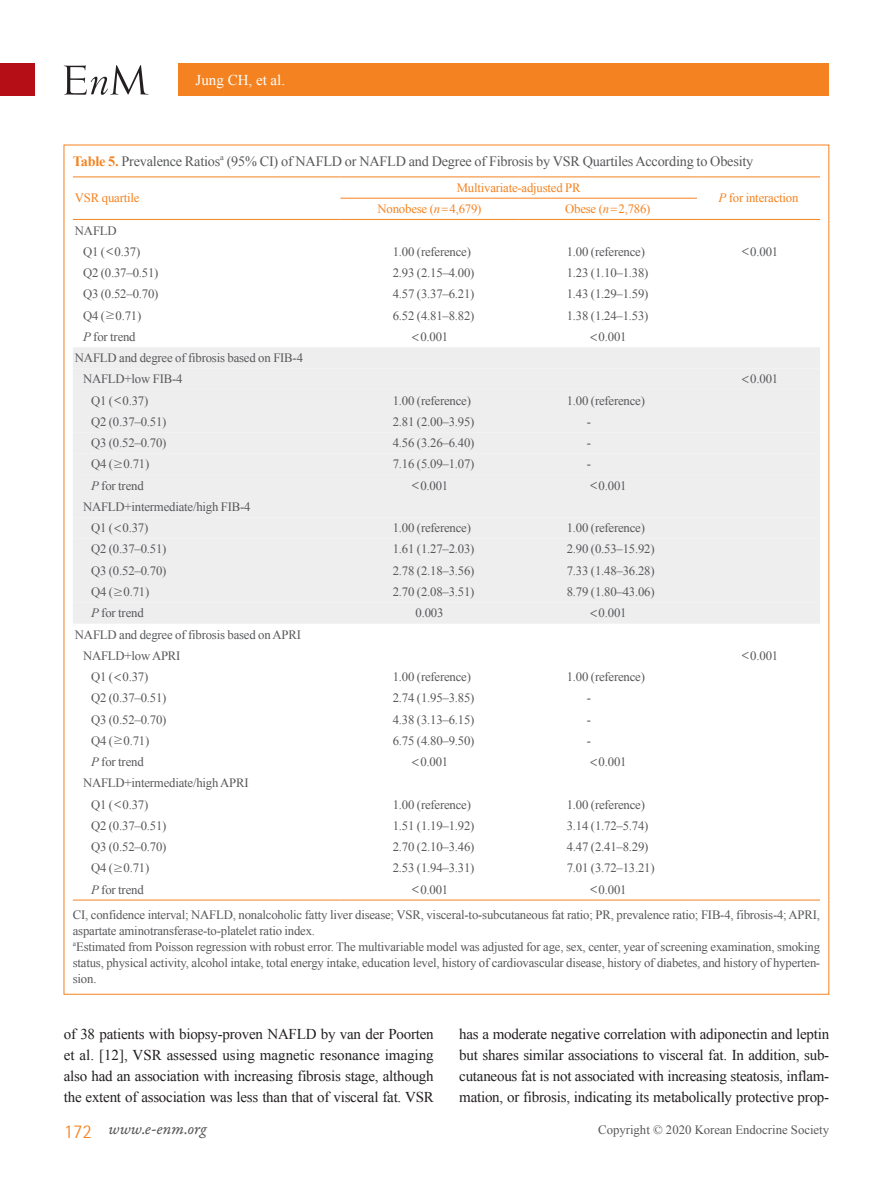
<style>
.page{position:relative;width:893px;height:1191px;background:#fff}
.page>*{position:absolute;margin:0;border:0;box-sizing:border-box;transform-origin:0 0}
.t1{font:16.5px "Garamond Premr Pro It Capt";color:#57585a}
.본문{font:15px/21px "Times New Roman";letter-spacing:-.015em;color:#231f20;text-align:justify}
.t2{font:15px "Times New Roman";color:#fff}
.표그림제목{font:14.25px "Times New Roman";letter-spacing:-.015em;color:#57585a}
.표본문{font:12.75px/15.9px "Times New Roman";letter-spacing:-.015em;color:#57585a}
.표머리글{font:12.75px "Times New Roman";letter-spacing:-.015em;color:#f58220}
.s1{font-weight:700;color:#f58220}
.s2{font-style:italic}
.s3{font-family:"Dotum"}
.s4{font-family:"Rotis Semi Sans Std";font-weight:300;font-size:19.5px;color:#f58220}
</style>
<div class="page">
<div style="left:0;top:64px;width:34px;height:32px;background:#b50e16"></div>
<div style="left:179px;top:64px;width:650px;height:32px;background:#f58220"></div>
<svg style="left:64px;top:65px;width:85px;height:30px"></svg>
<div style="left:73px;top:347px;width:747px;height:276px;background:#eeeeef"></div>
<div style="left:73px;top:368px;width:747px;height:234px;background:#eeeeef"></div>
<hr style="left:340px;top:219px;width:179px;height:1px;background:#f58220">
<hr style="left:519px;top:219px;width:178px;height:1px;background:#f58220">
<hr style="left:73px;top:899px;width:267px;height:1px;background:#f58220">
<hr style="left:340px;top:899px;width:179px;height:1px;background:#f58220">
<hr style="left:519px;top:899px;width:178px;height:1px;background:#f58220">
<hr style="left:697px;top:899px;width:123px;height:1px;background:#f58220">
<hr style="left:340px;top:177px;width:179px;height:1px;background:#f58220">
<hr style="left:519px;top:177px;width:178px;height:1px;background:#f58220">
<hr style="left:340px;top:198px;width:179px;height:1px;background:#f58220">
<hr style="left:519px;top:198px;width:178px;height:1px;background:#f58220">
<hr style="left:697px;top:177px;width:123px;height:1px;background:#f58220">
<hr style="left:697px;top:219px;width:123px;height:1px;background:#f58220">
<hr style="left:73px;top:177px;width:267px;height:1px;background:#f58220">
<hr style="left:73px;top:219px;width:267px;height:1px;background:#f58220">
<p class="t2" style="left:196px;top:70px;width:91px">Jung CH, et al.</p>
<p class="표그림제목" style="left:73px;top:151px;width:682px"><span class="s1">Table 5.</span> Prevalence Ratios<sup>a</sup> (95% CI) of NAFLD or NAFLD and Degree of Fibrosis by VSR Quartiles According to Obesity</p>
<p class="표머리글" style="left:75px;top:189px;width:66px">VSR quartile</p>
<p class="표머리글" style="left:457px;top:179px;width:125px">Multivariate-adjusted PR</p>
<p class="표머리글" style="left:718px;top:189px;width:81px"><span class="s2">P</span> for interaction</p>
<p class="표머리글" style="left:378px;top:200px;width:105px">Nonobese (<span class="s2">n</span><span class="s3">=</span>4,679)</p>
<p class="표머리글" style="left:565px;top:200px;width:87px">Obese (<span class="s2">n</span><span class="s3">=</span>2,786)</p>
<p class="표본문" style="left:75px;top:222px;width:43px">NAFLD</p>
<p class="표본문" style="left:83px;top:243px;width:59px">Q1 (<span class="s3">&lt;</span>0.37)</p>
<p class="표본문" style="left:393px;top:243px;width:80px">1.00 (reference)</p>
<p class="표본문" style="left:567px;top:243px;width:80px">1.00 (reference)</p>
<p class="표본문" style="left:741px;top:243px;width:38px"><span class="s3">&lt;</span>0.001</p>
<p class="표본문" style="left:83px;top:265px;width:77px">Q2 (0.37–0.51)</p>
<p class="표본문" style="left:393px;top:265px;width:83px">2.93 (2.15–4.00)</p>
<p class="표본문" style="left:567px;top:265px;width:83px">1.23 (1.10–1.38)</p>
<p class="표본문" style="left:83px;top:286px;width:77px">Q3 (0.52–0.70)</p>
<p class="표본문" style="left:393px;top:286px;width:83px">4.57 (3.37–6.21)</p>
<p class="표본문" style="left:567px;top:286px;width:83px">1.43 (1.29–1.59)</p>
<p class="표본문" style="left:83px;top:307px;width:60px">Q4 (<span class="s3">≥</span>0.71)</p>
<p class="표본문" style="left:393px;top:307px;width:83px">6.52 (4.81–8.82)</p>
<p class="표본문" style="left:567px;top:307px;width:83px">1.38 (1.24–1.53)</p>
<p class="표본문" style="left:83px;top:328px;width:54px"><span class="s2">P</span> for trend</p>
<p class="표본문" style="left:412px;top:328px;width:38px"><span class="s3">&lt;</span>0.001</p>
<p class="표본문" style="left:590px;top:328px;width:38px"><span class="s3">&lt;</span>0.001</p>
<p class="표본문" style="left:75px;top:350px;width:230px">NAFLD and degree of fibrosis based on FIB-4</p>
<p class="표본문" style="left:83px;top:371px;width:101px">NAFLD+low FIB-4</p>
<p class="표본문" style="left:741px;top:371px;width:38px"><span class="s3">&lt;</span>0.001</p>
<p class="표본문" style="left:91px;top:392px;width:59px">Q1 (<span class="s3">&lt;</span>0.37)</p>
<p class="표본문" style="left:393px;top:392px;width:80px">1.00 (reference)</p>
<p class="표본문" style="left:567px;top:392px;width:80px">1.00 (reference)</p>
<p class="표본문" style="left:91px;top:413px;width:77px">Q2 (0.37–0.51)</p>
<p class="표본문" style="left:393px;top:413px;width:83px">2.81 (2.00–3.95)</p>
<p class="표본문" style="left:587px;top:413px;width:6px">-</p>
<p class="표본문" style="left:91px;top:435px;width:77px">Q3 (0.52–0.70)</p>
<p class="표본문" style="left:393px;top:435px;width:83px">4.56 (3.26–6.40)</p>
<p class="표본문" style="left:587px;top:435px;width:6px">-</p>
<p class="표본문" style="left:91px;top:456px;width:60px">Q4 (<span class="s3">≥</span>0.71)</p>
<p class="표본문" style="left:393px;top:456px;width:83px">7.16 (5.09–1.07)</p>
<p class="표본문" style="left:587px;top:456px;width:6px">-</p>
<p class="표본문" style="left:91px;top:477px;width:54px"><span class="s2">P</span> for trend</p>
<p class="표본문" style="left:412px;top:477px;width:38px"><span class="s3">&lt;</span>0.001</p>
<p class="표본문" style="left:590px;top:477px;width:38px"><span class="s3">&lt;</span>0.001</p>
<p class="표본문" style="left:83px;top:498px;width:169px">NAFLD+intermediate/high FIB-4</p>
<p class="표본문" style="left:91px;top:520px;width:59px">Q1 (<span class="s3">&lt;</span>0.37)</p>
<p class="표본문" style="left:393px;top:520px;width:80px">1.00 (reference)</p>
<p class="표본문" style="left:567px;top:520px;width:80px">1.00 (reference)</p>
<p class="표본문" style="left:91px;top:541px;width:77px">Q2 (0.37–0.51)</p>
<p class="표본문" style="left:393px;top:541px;width:83px">1.61 (1.27–2.03)</p>
<p class="표본문" style="left:567px;top:541px;width:89px">2.90 (0.53–15.92)</p>
<p class="표본문" style="left:91px;top:562px;width:77px">Q3 (0.52–0.70)</p>
<p class="표본문" style="left:393px;top:562px;width:83px">2.78 (2.18–3.56)</p>
<p class="표본문" style="left:567px;top:562px;width:89px">7.33 (1.48–36.28)</p>
<p class="표본문" style="left:91px;top:583px;width:60px">Q4 (<span class="s3">≥</span>0.71)</p>
<p class="표본문" style="left:393px;top:583px;width:83px">2.70 (2.08–3.51)</p>
<p class="표본문" style="left:567px;top:583px;width:89px">8.79 (1.80–43.06)</p>
<p class="표본문" style="left:91px;top:605px;width:54px"><span class="s2">P</span> for trend</p>
<p class="표본문" style="left:416px;top:605px;width:29px">0.003</p>
<p class="표본문" style="left:590px;top:605px;width:38px"><span class="s3">&lt;</span>0.001</p>
<p class="표본문" style="left:75px;top:626px;width:228px">NAFLD and degree of fibrosis based on APRI</p>
<p class="표본문" style="left:83px;top:647px;width:99px">NAFLD+low APRI</p>
<p class="표본문" style="left:741px;top:647px;width:38px"><span class="s3">&lt;</span>0.001</p>
<p class="표본문" style="left:91px;top:668px;width:59px">Q1 (<span class="s3">&lt;</span>0.37)</p>
<p class="표본문" style="left:393px;top:668px;width:80px">1.00 (reference)</p>
<p class="표본문" style="left:567px;top:668px;width:80px">1.00 (reference)</p>
<p class="표본문" style="left:91px;top:690px;width:77px">Q2 (0.37–0.51)</p>
<p class="표본문" style="left:393px;top:690px;width:83px">2.74 (1.95–3.85)</p>
<p class="표본문" style="left:587px;top:690px;width:6px">-</p>
<p class="표본문" style="left:91px;top:711px;width:77px">Q3 (0.52–0.70)</p>
<p class="표본문" style="left:393px;top:711px;width:83px">4.38 (3.13–6.15)</p>
<p class="표본문" style="left:587px;top:711px;width:6px">-</p>
<p class="표본문" style="left:91px;top:732px;width:60px">Q4 (<span class="s3">≥</span>0.71)</p>
<p class="표본문" style="left:393px;top:732px;width:83px">6.75 (4.80–9.50)</p>
<p class="표본문" style="left:587px;top:732px;width:6px">-</p>
<p class="표본문" style="left:91px;top:753px;width:54px"><span class="s2">P</span> for trend</p>
<p class="표본문" style="left:412px;top:753px;width:38px"><span class="s3">&lt;</span>0.001</p>
<p class="표본문" style="left:590px;top:753px;width:38px"><span class="s3">&lt;</span>0.001</p>
<p class="표본문" style="left:83px;top:775px;width:167px">NAFLD+intermediate/high APRI</p>
<p class="표본문" style="left:91px;top:796px;width:59px">Q1 (<span class="s3">&lt;</span>0.37)</p>
<p class="표본문" style="left:393px;top:796px;width:80px">1.00 (reference)</p>
<p class="표본문" style="left:567px;top:796px;width:80px">1.00 (reference)</p>
<p class="표본문" style="left:91px;top:817px;width:77px">Q2 (0.37–0.51)</p>
<p class="표본문" style="left:393px;top:817px;width:83px">1.51 (1.19–1.92)</p>
<p class="표본문" style="left:567px;top:817px;width:83px">3.14 (1.72–5.74)</p>
<p class="표본문" style="left:91px;top:838px;width:77px">Q3 (0.52–0.70)</p>
<p class="표본문" style="left:393px;top:838px;width:83px">2.70 (2.10–3.46)</p>
<p class="표본문" style="left:567px;top:838px;width:83px">4.47 (2.41–8.29)</p>
<p class="표본문" style="left:91px;top:860px;width:60px">Q4 (<span class="s3">≥</span>0.71)</p>
<p class="표본문" style="left:393px;top:860px;width:83px">2.53 (1.94–3.31)</p>
<p class="표본문" style="left:567px;top:860px;width:89px">7.01 (3.72–13.21)</p>
<p class="표본문" style="left:91px;top:881px;width:54px"><span class="s2">P</span> for trend</p>
<p class="표본문" style="left:412px;top:881px;width:38px"><span class="s3">&lt;</span>0.001</p>
<p class="표본문" style="left:590px;top:881px;width:38px"><span class="s3">&lt;</span>0.001</p>
<p class="표본문" style="left:73px;top:907px;width:749px">CI, confidence interval; NAFLD, nonalcoholic fatty liver disease; VSR, visceral-to-subcutaneous fat ratio; PR, prevalence ratio; FIB-4, fibrosis-4; APRI, aspartate aminotransferase-to-platelet ratio index.</p>
<p class="표본문" style="left:73px;top:939px;width:749px;text-align:justify"><sup>a</sup>Estimated from Poisson regression with robust error. The multivariable model was adjusted for age, sex, center, year of screening examination, smoking status, physical activity, alcohol intake, total energy intake, education level, history of cardiovascular disease, history of diabetes, and history of hyperten&shy;sion.</p>
<p class="본문" style="left:64px;top:1023px;width:372px">of 38 patients with biopsy-proven NAFLD by van der Poorten et al. [12], VSR assessed using magnetic resonance imaging also had an association with increasing fibrosis stage, although the extent of association was less than that of visceral fat. VSR</p>
<p class="본문" style="left:459px;top:1023px;width:371px">has a moderate negative correlation with adiponectin and leptin but shares similar associations to visceral fat. In addition, sub&shy;cutaneous fat is not associated with increasing steatosis, inflam&shy;mation, or fibrosis, indicating its metabolically protective prop-</p>
<p class="t1" style="left:64px;top:1118px;width:144px"><span class="s4">172</span> www.e-enm.org</p>
<p class="표본문" style="left:598px;top:1121px;width:233px">Copyright © 2020 Korean Endocrine Society</p>
</div>
